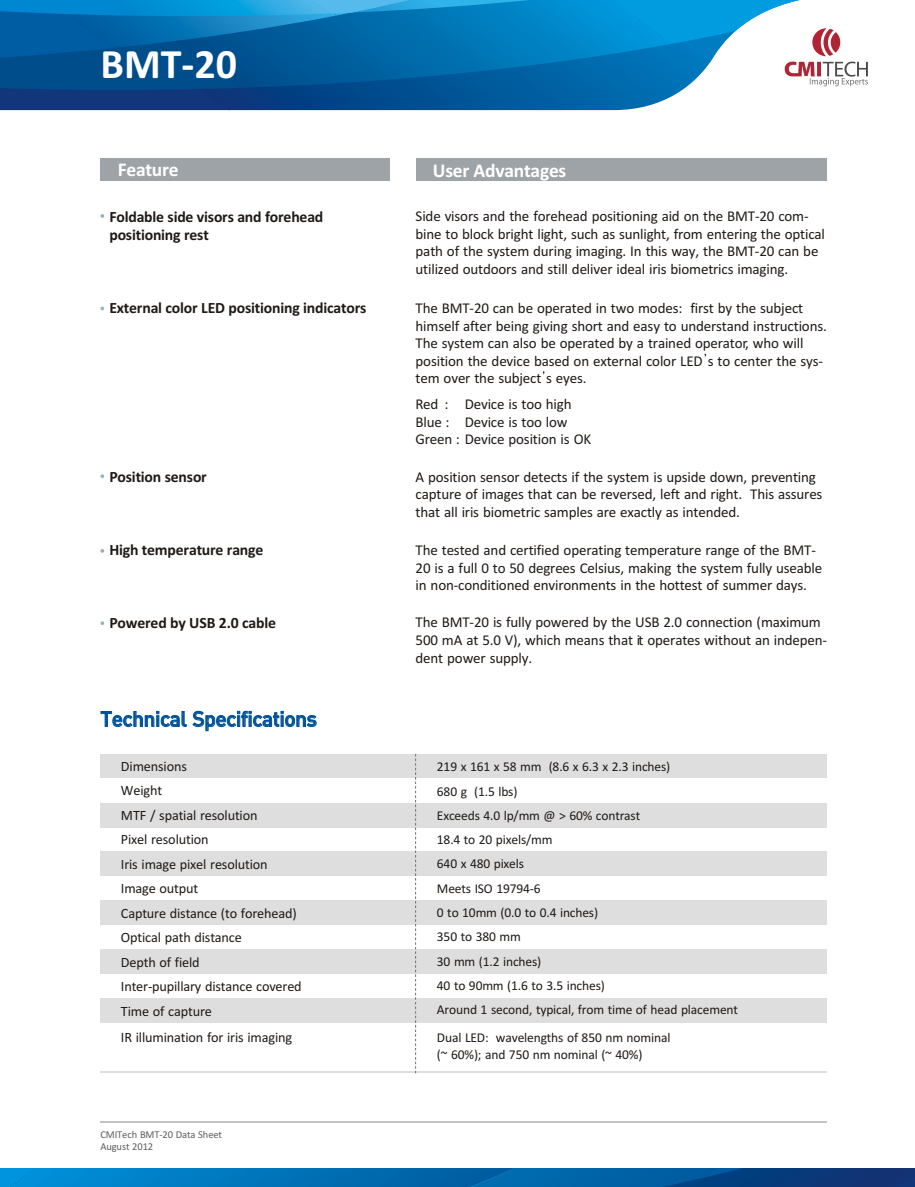
<style>
.page{position:relative;width:915px;height:1187px;background:#fff}
.page>*{position:absolute;margin:0;border:0;box-sizing:border-box;transform-origin:0 0}
.t1{font:700 42px "Calibri";color:#fff}
.t2{font:21px "Dinmed";letter-spacing:-.025em;color:#005299}
.t3{font:700 19.5px "Calibri";letter-spacing:-.01em;color:#fff}
.t4{font:700 15.75px/18.3px "Calibri";letter-spacing:-.01em;color:#1f1a17}
.t5{font:15px/17.5px "Calibri";letter-spacing:-.01em;color:#1f1a17}
.t6{font:14.25px/24.5px "Calibri";letter-spacing:-.01em;color:#1f1a17}
.t7{font:13.5px/24.3px "Calibri";letter-spacing:-.01em;color:#1f1a17}
.t8{font:10.5px/12.1px "Calibri";letter-spacing:-.01em;color:#615e5c}
</style>
<div class="page">
<div style="left:100px;top:803px;width:316px;height:24px;background:#dedede"></div>
<div style="left:100px;top:851px;width:316px;height:25px;background:#dedede"></div>
<div style="left:100px;top:900px;width:316px;height:25px;background:#dedede"></div>
<div style="left:100px;top:949px;width:316px;height:24px;background:#dedede"></div>
<div style="left:100px;top:754px;width:316px;height:24px;background:#dedede"></div>
<div style="left:100px;top:998px;width:316px;height:24px;background:#dedede"></div>
<div style="left:416px;top:803px;width:410px;height:24px;background:#dedede"></div>
<div style="left:416px;top:851px;width:410px;height:25px;background:#dedede"></div>
<div style="left:416px;top:900px;width:410px;height:25px;background:#dedede"></div>
<div style="left:416px;top:949px;width:410px;height:24px;background:#dedede"></div>
<div style="left:416px;top:754px;width:410px;height:24px;background:#dedede"></div>
<div style="left:416px;top:998px;width:410px;height:24px;background:#dedede"></div>
<hr style="left:100px;top:1071px;width:316px;height:2px;background:#dedede">
<hr style="left:416px;top:1071px;width:410px;height:2px;background:#dedede">
<svg style="left:0;top:1168px;width:915px;height:18px;background:#0264a8"></svg>
<hr style="left:100px;top:1120px;width:726px;height:2px;background:#c2c2c2">
<div style="left:100px;top:159px;width:290px;height:22px;background:#9ea3a8"></div>
<svg style="left:100px;top:214px;width:4px;height:4px"></svg>
<svg style="left:100px;top:306px;width:4px;height:4px"></svg>
<svg style="left:100px;top:474px;width:4px;height:4px"></svg>
<svg style="left:100px;top:549px;width:4px;height:4px"></svg>
<svg style="left:100px;top:621px;width:4px;height:4px"></svg>
<div style="left:416px;top:159px;width:410px;height:22px;background:#9ea3a8"></div>
<svg style="left:415px;top:754px;width:1px;height:319px"></svg>
<img style="left:0;top:90px;width:682px;height:20px">
<img style="left:6px;top:0;width:835px;height:90px">
<svg style="left:0;top:0;width:587px;height:58px;background:#026dae"></svg>
<img style="left:18px;top:0;width:399px;height:16px">
<svg style="left:812px;top:28px;width:28px;height:28px"></svg>
<svg style="left:785px;top:62px;width:83px;height:24px"></svg>
<h1 class="t1" style="left:100px;top:47px;width:138px">BMT-20</h1>
<h3 class="t3" style="left:118px;top:161px;width:63px">Feature</h3>
<p class="t4" style="left:109px;top:209px;width:216px">Foldable side visors and forehead positioning rest</p>
<p class="t4" style="left:109px;top:300px;width:259px">External color LED positioning indicators</p>
<p class="t4" style="left:109px;top:469px;width:99px">Position sensor</p>
<p class="t4" style="left:109px;top:542px;width:156px">High temperature range</p>
<h3 class="t3" style="left:433px;top:162px;width:135px">User Advantages</h3>
<p class="t5" style="left:416px;top:209px;width:411px">Side visors and the forehead positioning aid on the BMT-20 com&shy;bine to block bright light, such as sunlight, from entering the optical path of the system during imaging. In this way, the BMT-20 can be utilized outdoors and still deliver ideal iris biometrics imaging.</p>
<p class="t5" style="left:416px;top:300px;width:413px">The BMT-20 can be operated in two modes: first by the subject himself after being giving short and easy to understand instructions.<br>The system can also be operated by a trained operator, who will position the device based on external color LED s to center the sys&shy;tem over the subject s eyes.</p>
<p class="t5" style="left:465px;top:397px;width:108px">Device is too high</p>
<p class="t5" style="left:465px;top:414px;width:104px">Device is too low</p>
<p class="t5" style="left:416px;top:432px;width:177px">Green : Device position is OK</p>
<p class="t5" style="left:416px;top:397px;width:35px">Red :<br>Blue :</p>
<p class="t5" style="left:416px;top:469px;width:408px">A position sensor detects if the system is upside down, preventing capture of images that can be reversed, left and right. This assures that all iris biometric samples are exactly as intended.</p>
<p class="t5" style="left:416px;top:542px;width:408px">The tested and certified operating temperature range of the BMT-<br>20 is a full 0 to 50 degrees Celsius, making the system fully useable in non-conditioned environments in the hottest of summer days.</p>
<p class="t4" style="left:109px;top:614px;width:168px">Powered by USB 2.0 cable</p>
<p class="t5" style="left:416px;top:615px;width:413px">The BMT-20 is fully powered by the USB 2.0 connection (maximum<br>500 mA at 5.0 V), which means that it operates without an indepen&shy;dent power supply.</p>
<h2 class="t2" style="left:100px;top:705px;width:218px">Technical Specifications</h2>
<p class="t6" style="left:121px;top:755px;width:182px">Dimensions<br>Weight<br>MTF / spatial resolution<br>Pixel resolution<br>Iris image pixel resolution<br>Image output<br>Capture distance (to forehead)<br>Optical path distance<br>Depth of field<br>Inter-pupillary distance covered<br>Time of capture</p>
<p class="t6" style="left:121px;top:1026px;width:173px">IR illumination for iris imaging</p>
<p class="t8" style="left:100px;top:1129px;width:123px">CMITech BMT-20 Data Sheet<br>August 2012</p>
<p class="t7" style="left:437px;top:755px;width:303px">219 x 161 x 58 mm (8.6 x 6.3 x 2.3 inches)<br>680 g (1.5 lbs)<br>Exceeds 4.0 lp/mm @ &gt; 60% contrast<br>18.4 to 20 pixels/mm<br>640 x 480 pixels<br>Meets ISO 19794-6<br>0 to 10mm (0.0 to 0.4 inches)<br>350 to 380 mm<br>30 mm (1.2 inches)<br>40 to 90mm (1.6 to 3.5 inches)<br>Around 1 second, typical, from time of head placement</p>
<p class="t7" style="left:437px;top:1029px;width:235px;line-height:17.2px">Dual LED: wavelengths of 850 nm nominal (~ 60%); and 750 nm nominal (~ 40%)</p>
</div>
